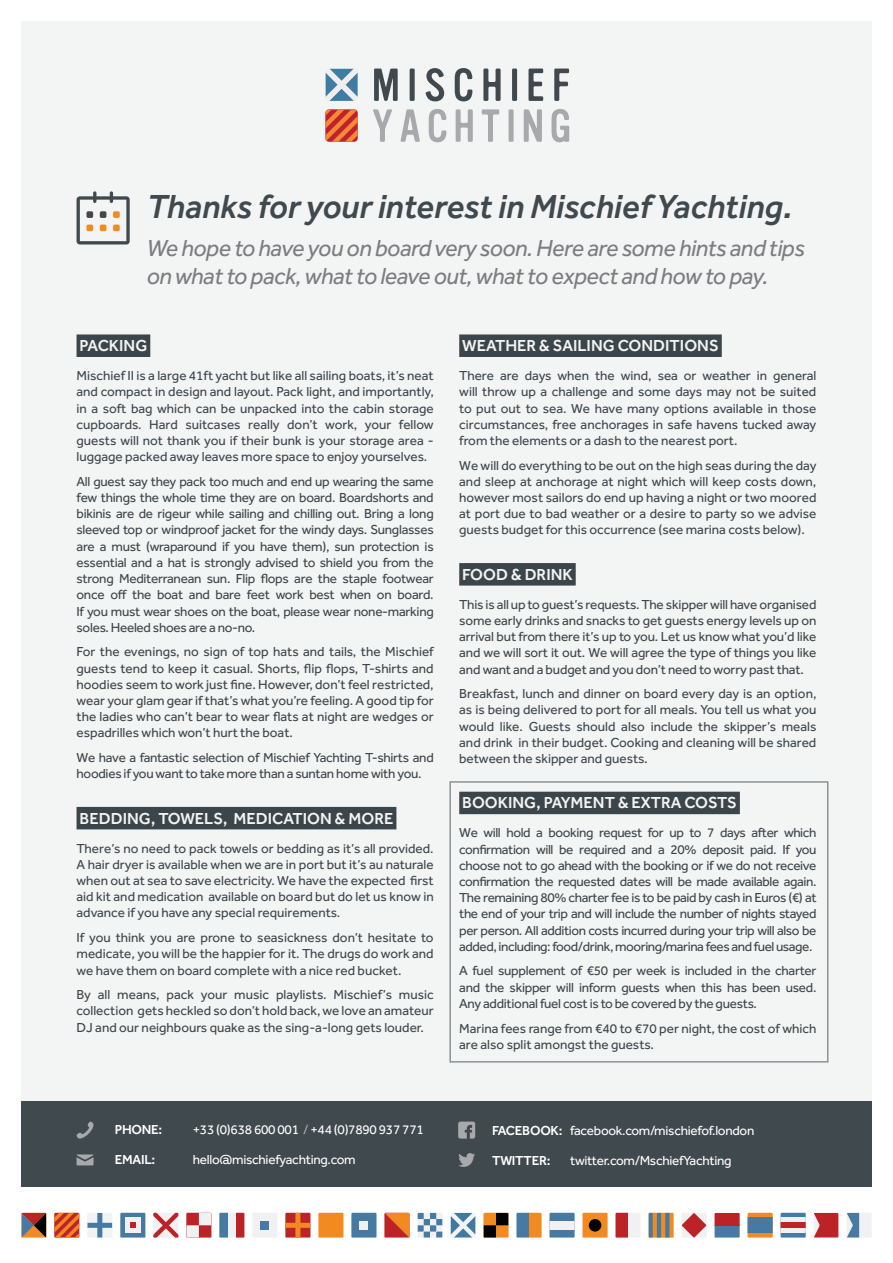
<style>
.page{position:relative;width:893px;height:1263px;background:#fff}
.page>*{position:absolute;margin:0;border:0;box-sizing:border-box;transform-origin:0 0}
.t1{font:italic 500 34.5px "Effra";color:#40494e}
.t2{font:italic 24px/28.8px "Effra";letter-spacing:-.02em;color:#7b7d82}
.t3{font:500 16.5px "Effra";color:#fff}
.t4{font:13.5px/16.2px "Effra";color:#40494e;text-align:justify}
.t5{font:13.5px/29.5px "Effra";letter-spacing:-.02em;color:#fff}
.t6{font:13.5px/16.2px "Effra";letter-spacing:-.02em;color:#40494e}
.t7{font:500 13.5px "Effra";letter-spacing:-.02em;color:#fff}
.s1{color:#a7a9ac}
.s2{font-weight:500}
</style>
<div class="page">
<div style="left:21px;top:21px;width:851px;height:1165px;background:#f3f4f4"></div>
<div style="left:449px;top:781px;width:379px;height:281px;border:2px solid #8c9295"></div>
<div style="left:77px;top:334px;width:73px;height:23px;background:#40494e"></div>
<div style="left:77px;top:807px;width:319px;height:22px;background:#40494e"></div>
<div style="left:459px;top:334px;width:263px;height:23px;background:#40494e"></div>
<div style="left:459px;top:563px;width:117px;height:23px;background:#40494e"></div>
<div style="left:459px;top:792px;width:281px;height:22px;background:#40494e"></div>
<svg style="left:374px;top:69px;width:24px;height:32px"></svg>
<svg style="left:410px;top:69px;width:5px;height:32px"></svg>
<svg style="left:426px;top:68px;width:18px;height:33px"></svg>
<svg style="left:455px;top:68px;width:17px;height:33px"></svg>
<svg style="left:483px;top:69px;width:18px;height:32px"></svg>
<svg style="left:512px;top:69px;width:5px;height:32px"></svg>
<svg style="left:528px;top:69px;width:15px;height:32px"></svg>
<svg style="left:554px;top:69px;width:15px;height:32px"></svg>
<svg style="left:373px;top:109px;width:19px;height:33px"></svg>
<svg style="left:400px;top:109px;width:20px;height:33px"></svg>
<svg style="left:429px;top:109px;width:17px;height:33px"></svg>
<svg style="left:456px;top:109px;width:17px;height:33px"></svg>
<svg style="left:482px;top:109px;width:17px;height:33px"></svg>
<svg style="left:509px;top:109px;width:5px;height:33px"></svg>
<svg style="left:524px;top:109px;width:18px;height:33px"></svg>
<svg style="left:551px;top:109px;width:18px;height:33px"></svg>
<svg style="left:325px;top:69px;width:33px;height:32px"></svg>
<svg style="left:325px;top:109px;width:33px;height:33px"></svg>
<svg style="left:417px;top:1213px;width:26px;height:24px"></svg>
<svg style="left:847px;top:1213px;width:25px;height:24px"></svg>
<svg style="left:22px;top:1213px;width:24px;height:24px"></svg>
<svg style="left:814px;top:1213px;width:24px;height:24px"></svg>
<svg style="left:781px;top:1213px;width:25px;height:24px"></svg>
<div style="left:781px;top:1218px;width:25px;height:15px;background:#f1f1f3"></div>
<div style="left:781px;top:1223px;width:25px;height:5px;background:#bd2428"></div>
<svg style="left:748px;top:1213px;width:25px;height:24px"></svg>
<div style="left:748px;top:1218px;width:25px;height:15px;background:#477aa2"></div>
<div style="left:715px;top:1225px;width:25px;height:12px;background:#477aa2"></div>
<div style="left:715px;top:1213px;width:25px;height:12px;background:#bc2327"></div>
<svg style="left:681px;top:1213px;width:26px;height:24px"></svg>
<svg style="left:648px;top:1213px;width:26px;height:24px"></svg>
<div style="left:628px;top:1213px;width:13px;height:24px;background:#f1f1f3"></div>
<div style="left:615px;top:1213px;width:13px;height:24px;background:#bc2327"></div>
<svg style="left:582px;top:1213px;width:26px;height:24px"></svg>
<div style="left:589px;top:1219px;width:12px;height:12px;background:#000101;border-radius:50%"></div>
<svg style="left:549px;top:1213px;width:26px;height:24px"></svg>
<div style="left:549px;top:1221px;width:26px;height:8px;background:#f1f1f3"></div>
<div style="left:529px;top:1213px;width:13px;height:24px;background:#f18a21"></div>
<div style="left:516px;top:1213px;width:13px;height:24px;background:#477aa2"></div>
<svg style="left:483px;top:1213px;width:26px;height:24px"></svg>
<svg style="left:384px;top:1213px;width:25px;height:24px"></svg>
<svg style="left:351px;top:1213px;width:25px;height:24px"></svg>
<div style="left:360px;top:1221px;width:8px;height:8px;background:#f1f1f3"></div>
<svg style="left:318px;top:1213px;width:25px;height:24px"></svg>
<svg style="left:285px;top:1213px;width:25px;height:24px"></svg>
<svg style="left:450px;top:1213px;width:26px;height:25px"></svg>
<svg style="left:451px;top:1213px;width:25px;height:24px"></svg>
<svg style="left:253px;top:1213px;width:24px;height:24px"></svg>
<div style="left:261px;top:1221px;width:8px;height:8px;background:#477aa2"></div>
<div style="left:236px;top:1213px;width:8px;height:24px;background:#bc2327"></div>
<div style="left:228px;top:1213px;width:8px;height:24px;background:#f1f1f3"></div>
<div style="left:219px;top:1213px;width:9px;height:24px;background:#477aa2"></div>
<svg style="left:186px;top:1213px;width:25px;height:24px"></svg>
<svg style="left:153px;top:1213px;width:25px;height:24px"></svg>
<svg style="left:120px;top:1213px;width:25px;height:24px"></svg>
<svg style="left:54px;top:1213px;width:25px;height:24px"></svg>
<svg style="left:87px;top:1213px;width:25px;height:24px"></svg>
<div style="left:21px;top:1101px;width:851px;height:85px;background:#40494e"></div>
<svg style="left:458px;top:1153px;width:17px;height:14px"></svg>
<svg style="left:458px;top:1121px;width:17px;height:17px"></svg>
<svg style="left:76px;top:1154px;width:18px;height:11px"></svg>
<svg style="left:76px;top:1121px;width:18px;height:18px"></svg>
<svg style="left:77px;top:191px;width:53px;height:53px"></svg>
<h1 class="t1" style="left:147px;top:186px;width:647px">Thanks for your interest in Mischief Yachting.</h1>
<h2 class="t2" style="left:147px;top:233px;width:660px">We hope to have you on board very soon. Here are some hints and tips on what to pack, what to leave out, what to expect and how to pay.</h2>
<p class="t3" style="left:80px;top:336px;width:69px">PACKING</p>
<p class="t4" style="left:77px;top:367px;width:359px">Mischief II is a large 41ft yacht but like all sailing boats, it’s neat and compact in design and layout. Pack light, and importantly, in a soft bag which can be unpacked into the cabin storage cupboards. Hard suitcases really don’t work, your fellow guests will not thank you if their bunk is your storage area - luggage packed away leaves more space to enjoy yourselves.</p>
<p class="t4" style="left:77px;top:473px;width:359px">All guest say they pack too much and end up wearing the same few things the whole time they are on board. Boardshorts and bikinis are de rigeur while sailing and chilling out. Bring a long sleeved top or windproof jacket for the windy days. Sunglasses are a must (wraparound if you have them), sun protection is essential and a hat is strongly advised to shield you from the strong Mediterranean sun. Flip flops are the staple footwear once off the boat and bare feet work best when on board.<br>If you must wear shoes on the boat, please wear none-marking soles. Heeled shoes are a no-no.</p>
<p class="t4" style="left:77px;top:644px;width:359px">For the evenings, no sign of top hats and tails, the Mischief guests tend to keep it casual. Shorts, flip flops, T-shirts and hoodies seem to work just fine. However, don’t feel restricted, wear your glam gear if that’s what you’re feeling. A good tip for the ladies who can’t bear to wear flats at night are wedges or espadrilles which won’t hurt the boat.</p>
<p class="t6" style="left:77px;top:749px;width:359px">We have a fantastic selection of Mischief Yachting T-shirts and hoodies if you want to take more than a suntan home with you.</p>
<p class="t3" style="left:80px;top:808px;width:315px">BEDDING, TOWELS, MEDICATION &amp; MORE</p>
<p class="t4" style="left:77px;top:840px;width:359px">There’s no need to pack towels or bedding as it’s all provided.<br>A hair dryer is available when we are in port but it’s au naturale when out at sea to save electricity. We have the expected first aid kit and medication available on board but do let us know in advance if you have any special requirements.</p>
<p class="t4" style="left:77px;top:929px;width:359px">If you think you are prone to seasickness don’t hesitate to medicate, you will be the happier for it. The drugs do work and we have them on board complete with a nice red bucket.</p>
<p class="t4" style="left:77px;top:986px;width:359px">By all means, pack your music playlists. Mischief’s music collection gets heckled so don’t hold back, we love an amateur DJ and our neighbours quake as the sing-a-long gets louder.</p>
<p class="t3" style="left:462px;top:336px;width:258px">WEATHER &amp; SAILING CONDITIONS</p>
<p class="t4" style="left:459px;top:367px;width:359px">There are days when the wind, sea or weather in general will throw up a challenge and some days may not be suited to put out to sea. We have many options available in those circumstances, free anchorages in safe havens tucked away from the elements or a dash to the nearest port.</p>
<p class="t4" style="left:459px;top:457px;width:359px">We will do everything to be out on the high seas during the day and sleep at anchorage at night which will keep costs down, however most sailors do end up having a night or two moored at port due to bad weather or a desire to party so we advise guests budget for this occurrence (see marina costs below).</p>
<p class="t3" style="left:462px;top:564px;width:112px">FOOD &amp; DRINK</p>
<p class="t4" style="left:459px;top:596px;width:359px">This is all up to guest’s requests. The skipper will have organised some early drinks and snacks to get guests energy levels up on arrival but from there it’s up to you. Let us know what you’d like and we will sort it out. We will agree the type of things you like and want and a budget and you don’t need to worry past that.</p>
<p class="t4" style="left:459px;top:685px;width:359px">Breakfast, lunch and dinner on board every day is an option, as is being delivered to port for all meals. You tell us what you would like. Guests should also include the skipper’s meals and drink in their budget. Cooking and cleaning will be shared between the skipper and guests.</p>
<p class="t3" style="left:462px;top:793px;width:276px">BOOKING, PAYMENT &amp; EXTRA COSTS</p>
<p class="t4" style="left:459px;top:824px;width:359px">We will hold a booking request for up to 7 days after which confirmation will be required and a 20% deposit paid. If you choose not to go ahead with the booking or if we do not receive confirmation the requested dates will be made available again.<br>The remaining 80% charter fee is to be paid by cash in Euros (€) at the end of your trip and will include the number of nights stayed per person. All addition costs incurred during your trip will also be added, including: food/drink, mooring/marina fees and fuel usage.</p>
<p class="t4" style="left:459px;top:963px;width:359px">A fuel supplement of €50 per week is included in the charter and the skipper will inform guests when this has been used.<br>Any additional fuel cost is to be covered by the guests.</p>
<p class="t4" style="left:459px;top:1020px;width:359px">Marina fees range from €40 to €70 per night, the cost of which are also split amongst the guests.</p>
<p class="t7" style="left:115px;top:1121px;width:49px">PHONE:</p>
<p class="t5" style="left:193px;top:1114px;width:232px">+33 (0)638 600 001 <span class="s1">/</span> +44 (0)7890 937 771</p>
<p class="t7" style="left:115px;top:1151px;width:42px">EMAIL:</p>
<p class="t5" style="left:193px;top:1144px;width:164px">hello@mischiefyachting.com</p>
<p class="t5" style="left:492px;top:1115px;width:264px"><span class="s2">FACEBOOK:</span> facebook.com/mischiefof.london<br><span class="s2">TWITTER:</span></p>
<p class="t5" style="left:570px;top:1145px;width:163px">twitter.com/MschiefYachting</p>
</div>
